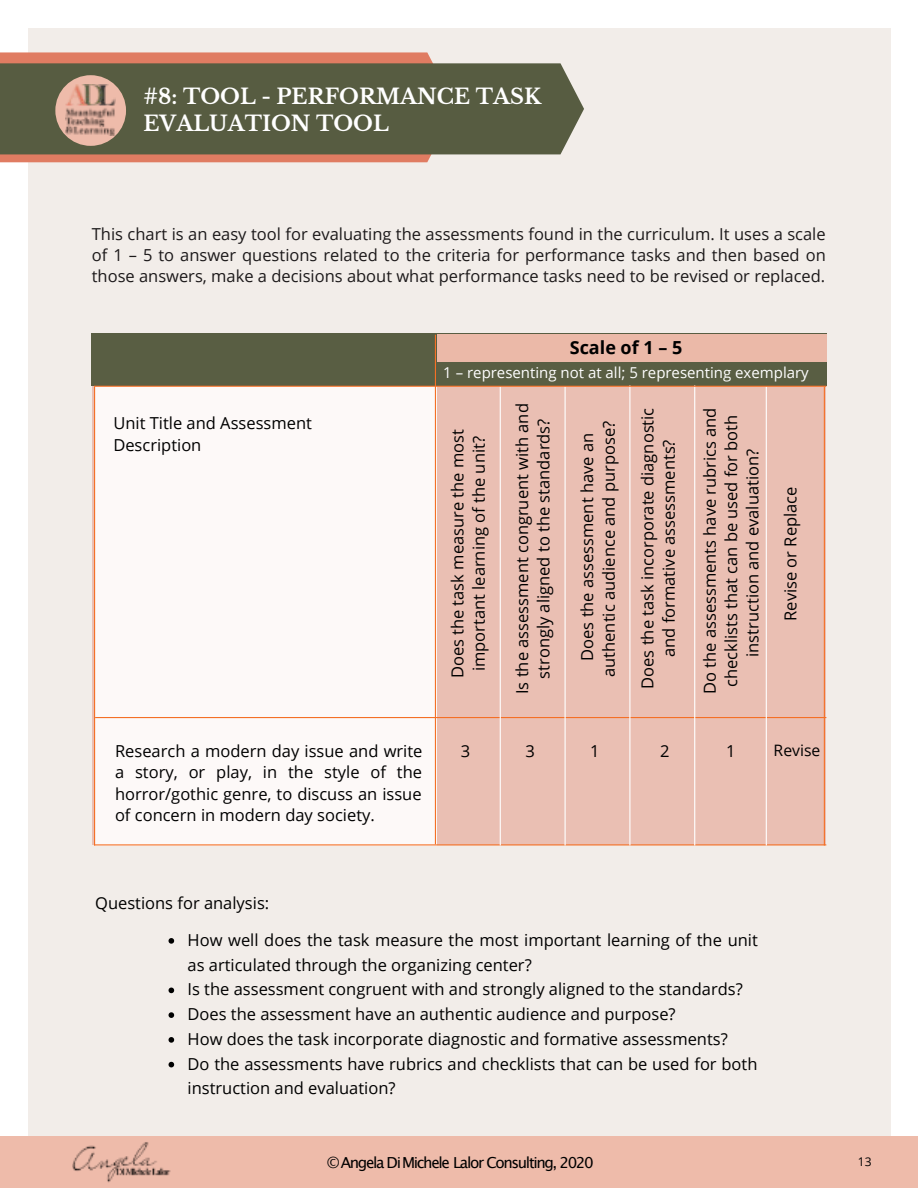
<style>
.page{position:relative;width:918px;height:1188px;background:#fff}
.page>*{position:absolute;margin:0;border:0;box-sizing:border-box;transform-origin:0 0}
.t1{font:700 21px/27px "Libre Baskerville";color:#fff}
.t2{font:700 18px "Open Sans";color:#000}
.t3{font:16.5px/21.5px "Open Sans";color:#000;text-align:center}
.t4{font:16.5px/21.5px "Open Sans";color:#1c191a;text-align:justify}
.t5{font:15.75px "Open Sans";color:#000}
.t6{font:15.15px "Lucida Grande";letter-spacing:-.09em;color:#000}
.t7{font:15px "Open Sans";color:#fff}
.t8{font:12px "Open Sans";color:#000}
</style>
<div class="page">
<div style="left:28px;top:28px;width:863px;height:1132px;background:#f2ede9"></div>
<svg style="left:0;top:52px;width:456px;height:110px;background:#de846b"></svg>
<svg style="left:169px;top:938px;width:5px;height:6px"></svg>
<svg style="left:169px;top:988px;width:5px;height:5px"></svg>
<svg style="left:169px;top:1012px;width:5px;height:6px"></svg>
<svg style="left:169px;top:1037px;width:5px;height:6px"></svg>
<svg style="left:169px;top:1062px;width:5px;height:5px"></svg>
<img style="left:92px;top:333px;width:734px;height:512px">
<div style="left:94px;top:359px;width:341px;height:485px;background:#fdf9f8"></div>
<div style="left:437px;top:334px;width:389px;height:27px;background:#ebb9a8"></div>
<hr style="left:95px;top:717px;width:731px;height:1px;background:#f47026">
<hr style="left:94px;top:844px;width:732px;height:1px;background:#f47026">
<hr style="left:565px;top:386px;width:1px;height:459px;background:#fff">
<hr style="left:629px;top:385px;width:1px;height:460px;background:#fff">
<hr style="left:694px;top:385px;width:1px;height:460px;background:#fff">
<hr style="left:766px;top:386px;width:1px;height:459px;background:#fff">
<hr style="left:500px;top:386px;width:1px;height:459px;background:#fff">
<hr style="left:824px;top:386px;width:1px;height:459px;background:#f47026">
<hr style="left:94px;top:386px;width:732px;height:1px;background:#f47026">
<hr style="left:94px;top:386px;width:1px;height:459px;background:#f47026">
<hr style="left:435px;top:335px;width:1px;height:509px;background:#f47026">
<div style="left:0;top:1136px;width:918px;height:52px;background:#eba"></div>
<img style="left:72px;top:1142px;width:99px;height:41px">
<div style="left:0;top:63px;width:584px;height:91px;background:#575c41"></div>
<div style="left:55px;top:75px;width:71px;height:71px;background:#eba;border-radius:50%"></div>
<img style="left:65px;top:85px;width:51px;height:51px">
<p class="t1" style="left:143px;top:83px;width:399px">#8: TOOL - PERFORMANCE TASK<br>EVALUATION TOOL</p>
<p class="t4" style="left:92px;top:224px;width:736px">This chart is an easy tool for evaluating the assessments found in the curriculum. It uses a scale of 1 – 5 to answer questions related to the criteria for performance tasks and then based on those answers, make a decisions about what performance tasks need to be revised or replaced.</p>
<p class="t2" style="left:570px;top:340px;width:114px">Scale of 1 – 5</p>
<p class="t3" style="left:113px;top:414px;width:200px;text-align:left">Unit Title and Assessment<br>Description</p>
<p class="t3" style="left:115px;top:742px;width:309px;text-align:justify">Research a modern day issue and write a story, or play, in the style of the horror/gothic genre, to discuss an issue of concern in modern day society.</p>
<p class="t7" style="left:443px;top:367px;width:367px">1 – representing not at all; 5 representing exemplary</p>
<p class="t3" style="left:448px;top:678px;width:251px;rotate:-90deg">Does the task measure the most important learning of the unit?</p>
<p class="t3" style="left:513px;top:694px;width:292px;rotate:-90deg">Is the assessment congruent with and strongly aligned to the standards?</p>
<p class="t3" style="left:578px;top:677px;width:257px;rotate:-90deg">Does the assessment have an authentic audience and purpose?</p>
<p class="t3" style="left:638px;top:689px;width:283px;rotate:-90deg">Does the task incorporate diagnostic and formative assessments?</p>
<p class="t3" style="left:701px;top:694px;width:288px;rotate:-90deg">Do the assessments have rubrics and checklists that can be used for both instruction and evaluation?</p>
<p class="t3" style="left:781px;top:621px;width:136px;rotate:-90deg">Revise or Replace</p>
<p class="t3" style="left:461px;top:742px;width:11px">3</p>
<p class="t3" style="left:525px;top:742px;width:11px">3</p>
<p class="t3" style="left:590px;top:742px;width:11px">1</p>
<p class="t3" style="left:660px;top:742px;width:11px">2</p>
<p class="t3" style="left:726px;top:742px;width:11px">1</p>
<p class="t5" style="left:774px;top:744px;width:48px">Revise</p>
<p class="t3" style="left:95px;top:894px;width:176px">Questions for analysis:</p>
<p class="t3" style="left:188px;top:929px;width:572px;line-height:24.8px;text-align:left">How well does the task measure the most important learning of the unit as articulated through the organizing center?<br>Is the assessment congruent with and strongly aligned to the standards?<br>Does the assessment have an authentic audience and purpose?<br>How does the task incorporate diagnostic and formative assessments?<br>Do the assessments have rubrics and checklists that can be used for both instruction and evaluation?</p>
<p class="t6" style="left:327px;top:1156px;width:268px">©Angela Di Michele Lalor Consulting, 2020</p>
<p class="t8" style="left:858px;top:1157px;width:15px">13</p>
</div>
